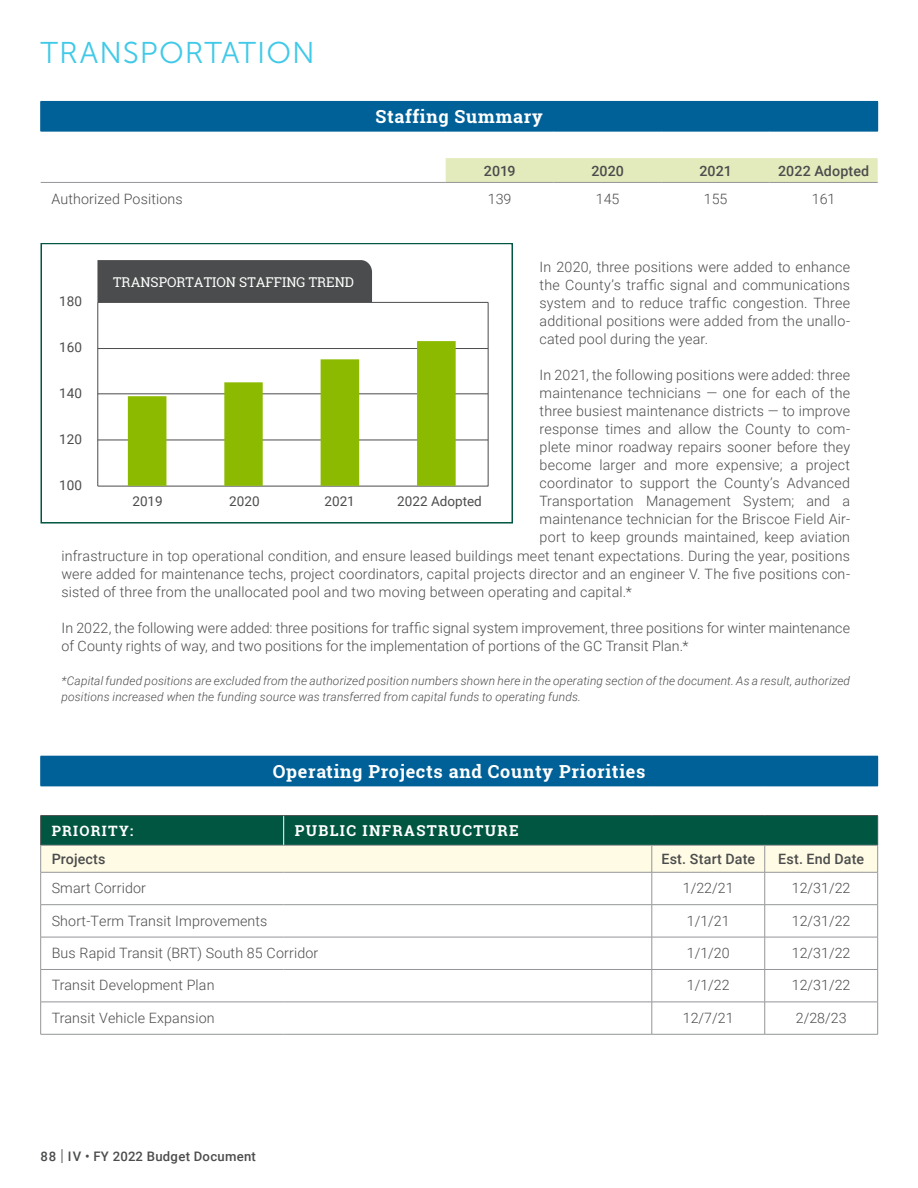
<style>
.page{position:relative;width:918px;height:1188px;background:#fff}
.page>*{position:absolute;margin:0;border:0;box-sizing:border-box;transform-origin:0 0}
.t1{font:30px "Museo Sans 300";letter-spacing:.035em;color:#41c9e8}
.t2{font:700 18px "Roboto Slab";letter-spacing:.04em;color:#fff}
.t3{font:700 15px "Roboto Slab";letter-spacing:.09em;color:#fff}
.t4{font:300 14.25px/18px "Roboto";letter-spacing:.01em;color:#4b4c4d;text-align:justify}
.t5{font:500 14.25px "Roboto";letter-spacing:.01em;color:#4b4c4d}
.t6{font:700 14.25px "Roboto Slab";letter-spacing:.09em;color:#fff}
.t7{font:13.5px "Roboto";color:#4b4c4d}
.t8{font:13.5px "Roboto Slab";color:#fff}
.t9{font:500 13.2px "Roboto";letter-spacing:.02em;color:#4b4c4d}
.t10{font:italic 300 12px/15.8px "Roboto";letter-spacing:.01em;color:#4b4c4d}
.s1{font-size:16.35px}
</style>
<div class="page">
<div style="left:41px;top:756px;width:837px;height:30px;background:#006198"></div>
<hr style="left:40px;top:872px;width:244px;height:1px;background:#939598">
<hr style="left:40px;top:872px;width:1px;height:32px;background:#939598">
<hr style="left:284px;top:872px;width:368px;height:1px;background:#939598">
<hr style="left:652px;top:872px;width:113px;height:1px;background:#939598">
<hr style="left:652px;top:872px;width:1px;height:32px;background:#939598">
<hr style="left:765px;top:872px;width:113px;height:1px;background:#939598">
<hr style="left:764px;top:872px;width:1px;height:32px;background:#939598">
<hr style="left:877px;top:872px;width:1px;height:32px;background:#939598">
<hr style="left:40px;top:904px;width:244px;height:1px;background:#939598">
<hr style="left:40px;top:905px;width:1px;height:32px;background:#939598">
<hr style="left:284px;top:904px;width:368px;height:1px;background:#939598">
<hr style="left:652px;top:904px;width:113px;height:1px;background:#939598">
<hr style="left:652px;top:905px;width:1px;height:32px;background:#939598">
<hr style="left:765px;top:904px;width:113px;height:1px;background:#939598">
<hr style="left:764px;top:905px;width:1px;height:32px;background:#939598">
<hr style="left:877px;top:905px;width:1px;height:32px;background:#939598">
<hr style="left:40px;top:937px;width:244px;height:1px;background:#939598">
<hr style="left:40px;top:937px;width:1px;height:32px;background:#939598">
<hr style="left:284px;top:937px;width:368px;height:1px;background:#939598">
<hr style="left:652px;top:937px;width:113px;height:1px;background:#939598">
<hr style="left:652px;top:937px;width:1px;height:32px;background:#939598">
<hr style="left:765px;top:937px;width:113px;height:1px;background:#939598">
<hr style="left:764px;top:937px;width:1px;height:32px;background:#939598">
<hr style="left:877px;top:937px;width:1px;height:32px;background:#939598">
<hr style="left:40px;top:969px;width:244px;height:1px;background:#939598">
<hr style="left:40px;top:970px;width:1px;height:32px;background:#939598">
<hr style="left:284px;top:969px;width:368px;height:1px;background:#939598">
<hr style="left:652px;top:969px;width:113px;height:1px;background:#939598">
<hr style="left:652px;top:970px;width:1px;height:32px;background:#939598">
<hr style="left:765px;top:969px;width:113px;height:1px;background:#939598">
<hr style="left:764px;top:970px;width:1px;height:32px;background:#939598">
<hr style="left:877px;top:970px;width:1px;height:32px;background:#939598">
<hr style="left:40px;top:1002px;width:244px;height:1px;background:#939598">
<hr style="left:40px;top:1002px;width:1px;height:32px;background:#939598">
<hr style="left:284px;top:1002px;width:368px;height:1px;background:#939598">
<hr style="left:652px;top:1002px;width:113px;height:1px;background:#939598">
<hr style="left:652px;top:1002px;width:1px;height:32px;background:#939598">
<hr style="left:765px;top:1002px;width:113px;height:1px;background:#939598">
<hr style="left:764px;top:1002px;width:1px;height:32px;background:#939598">
<hr style="left:877px;top:1002px;width:1px;height:32px;background:#939598">
<hr style="left:40px;top:1034px;width:244px;height:1px;background:#939598">
<hr style="left:284px;top:1034px;width:368px;height:1px;background:#939598">
<hr style="left:652px;top:1034px;width:113px;height:1px;background:#939598">
<hr style="left:765px;top:1034px;width:113px;height:1px;background:#939598">
<hr style="left:40px;top:756px;width:1px;height:30px;background:#006198">
<hr style="left:40px;top:786px;width:244px;height:1px;background:#006198">
<hr style="left:284px;top:786px;width:368px;height:1px;background:#006198">
<hr style="left:652px;top:786px;width:113px;height:1px;background:#006198">
<hr style="left:765px;top:786px;width:113px;height:1px;background:#006198">
<hr style="left:40px;top:815px;width:244px;height:1px;background:#4b4c4d">
<hr style="left:284px;top:815px;width:368px;height:1px;background:#4b4c4d">
<hr style="left:652px;top:815px;width:113px;height:1px;background:#4b4c4d">
<hr style="left:765px;top:815px;width:113px;height:1px;background:#4b4c4d">
<svg style="left:40px;top:816px;width:838px;height:56px;background:#79a38d"></svg>
<svg style="left:97px;top:302px;width:392px;height:184px"></svg>
<div style="left:97px;top:260px;width:275px;height:42px;background:#4b4c4d"></div>
<svg style="left:128px;top:341px;width:328px;height:145px"></svg>
<div style="left:40px;top:243px;width:473px;height:281px;border:2px solid #005640"></div>
<div style="left:41px;top:101px;width:837px;height:30px;background:#006198"></div>
<div style="left:446px;top:158px;width:432px;height:24px;background:#e3eabb"></div>
<hr style="left:41px;top:182px;width:405px;height:1px;background:#939598">
<hr style="left:40px;top:101px;width:406px;height:1px;background:#006198">
<svg style="left:40px;top:102px;width:1px;height:29px"></svg>
<hr style="left:40px;top:131px;width:406px;height:1px;background:#006198">
<hr style="left:446px;top:131px;width:108px;height:1px;background:#006198">
<hr style="left:554px;top:131px;width:108px;height:1px;background:#006198">
<hr style="left:662px;top:131px;width:108px;height:1px;background:#006198">
<hr style="left:770px;top:131px;width:108px;height:1px;background:#006198">
<hr style="left:446px;top:182px;width:108px;height:1px;background:#939598">
<hr style="left:554px;top:182px;width:108px;height:1px;background:#939598">
<hr style="left:662px;top:182px;width:108px;height:1px;background:#939598">
<hr style="left:770px;top:182px;width:108px;height:1px;background:#939598">
<h1 class="t1" style="left:40px;top:37px;width:276px">TRANSPORTATION</h1>
<p class="t2" style="left:375px;top:104px;width:169px">Staffing Summary</p>
<p class="t5" style="left:484px;top:161px;width:33px">2019</p>
<p class="t5" style="left:591px;top:161px;width:34px">2020</p>
<p class="t5" style="left:699px;top:161px;width:34px">2021</p>
<p class="t5" style="left:778px;top:161px;width:93px">2022 Adopted</p>
<p class="t4" style="left:51px;top:189px;width:133px">Authorized Positions</p>
<p class="t4" style="left:488px;top:189px;width:25px">139</p>
<p class="t4" style="left:596px;top:189px;width:25px">145</p>
<p class="t4" style="left:704px;top:189px;width:25px">155</p>
<p class="t4" style="left:812px;top:189px;width:25px">161</p>
<p class="t7" style="left:59px;top:292px;width:24px">180</p>
<p class="t7" style="left:59px;top:338px;width:24px">160</p>
<p class="t7" style="left:59px;top:384px;width:24px">140</p>
<p class="t7" style="left:59px;top:430px;width:24px">120</p>
<p class="t7" style="left:59px;top:475px;width:24px">100</p>
<p class="t8" style="left:113px;top:273px;width:242px">TRANSPORTATION STAFFING TREND</p>
<p class="t7" style="left:132px;top:492px;width:32px">2019</p>
<p class="t7" style="left:229px;top:492px;width:32px">2020</p>
<p class="t7" style="left:325px;top:492px;width:32px">2021</p>
<p class="t7" style="left:397px;top:492px;width:86px">2022 Adopted</p>
<p class="t4" style="left:540px;top:258px;width:312px">In 2020, three positions were added to enhance the County’s traffic signal and communications system and to reduce traffic congestion. Three additional positions were added from the unallo&shy;cated pool during the year.</p>
<p class="t4" style="left:540px;top:366px;width:312px">In 2021, the following positions were added: three maintenance technicians — one for each of the three busiest maintenance districts — to improve response times and allow the County to com&shy;plete minor roadway repairs sooner before they become larger and more expensive; a project coordinator to support the County’s Advanced Transportation Management System; and a maintenance technician for the Briscoe Field Air&shy;port to keep grounds maintained, keep aviation</p>
<p class="t4" style="left:62px;top:547px;width:790px">infrastructure in top operational condition, and ensure leased buildings meet tenant expectations. During the year, positions were added for maintenance techs, project coordinators, capital projects director and an engineer V. The five positions con&shy;sisted of three from the unallocated pool and two moving between operating and capital.*</p>
<p class="t4" style="left:62px;top:619px;width:790px">In 2022, the following were added: three positions for traffic signal system improvement, three positions for winter maintenance of County rights of way, and two positions for the implementation of portions of the GC Transit Plan.*</p>
<p class="t10" style="left:62px;top:672px;width:790px">*Capital funded positions are excluded from the authorized position numbers shown here in the operating section of the document. As a result, authorized positions increased when the funding source was transferred from capital funds to operating funds.</p>
<p class="t2" style="left:273px;top:759px;width:374px">Operating Projects and County Priorities</p>
<p class="t6" style="left:52px;top:821px;width:83px">PRIORITY:</p>
<p class="t3" style="left:295px;top:820px;width:226px">PUBLIC INFRASTRUCTURE</p>
<p class="t5" style="left:52px;top:849px;width:55px">Projects</p>
<p class="t5" style="left:661px;top:849px;width:95px">Est. Start Date</p>
<p class="t5" style="left:778px;top:849px;width:87px">Est. End Date</p>
<p class="t4" style="left:52px;top:879px;width:96px">Smart Corridor</p>
<p class="t4" style="left:683px;top:879px;width:52px">1/22/21</p>
<p class="t4" style="left:792px;top:879px;width:60px">12/31/22</p>
<p class="t4" style="left:52px;top:911px;width:217px">Short-Term Transit Improvements</p>
<p class="t4" style="left:687px;top:911px;width:44px">1/1/21</p>
<p class="t4" style="left:792px;top:911px;width:60px">12/31/22</p>
<p class="t4" style="left:52px;top:943px;width:268px">Bus Rapid Transit (BRT) South 85 Corridor</p>
<p class="t4" style="left:687px;top:943px;width:44px">1/1/20</p>
<p class="t4" style="left:792px;top:943px;width:60px">12/31/22</p>
<p class="t4" style="left:52px;top:976px;width:164px">Transit Development Plan</p>
<p class="t4" style="left:687px;top:976px;width:44px">1/1/22</p>
<p class="t4" style="left:792px;top:976px;width:60px">12/31/22</p>
<p class="t4" style="left:52px;top:1008px;width:164px">Transit Vehicle Expansion</p>
<p class="t4" style="left:683px;top:1008px;width:52px">12/7/21</p>
<p class="t4" style="left:796px;top:1008px;width:52px">2/28/23</p>
<p class="t9" style="left:40px;top:1147px;width:217px">88 <span class="s1">|</span> IV • FY 2022 Budget Document</p>
</div>
